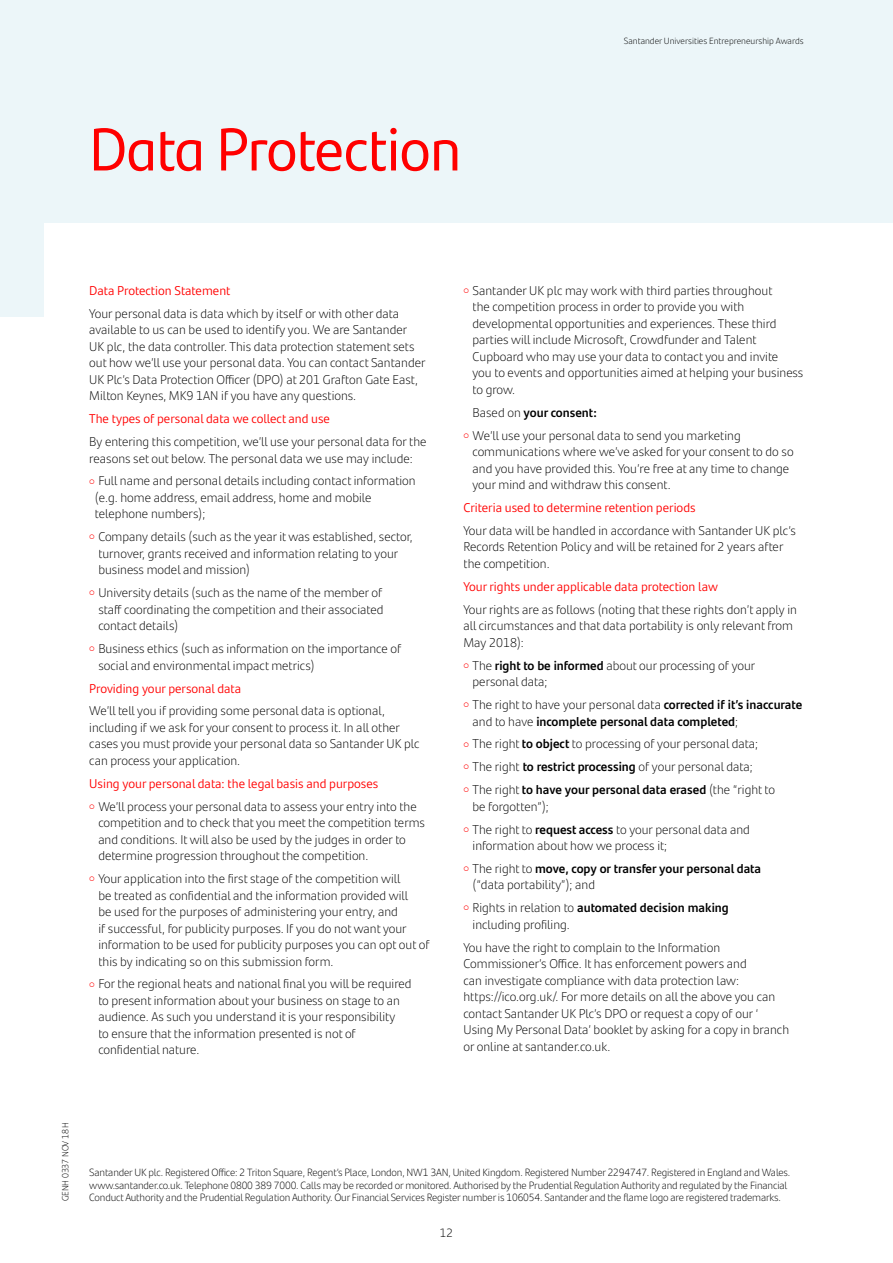
<style>
.page{position:relative;width:893px;height:1263px;background:#fff}
.page>*{position:absolute;margin:0;border:0;box-sizing:border-box;transform-origin:0 0}
.t1{font:60px "Santander Headline";color:#f00}
.t2{font:300 12.75px/16.5px "Santander Text";color:#000}
.t3{font:12.75px "Santander Text";color:#f00}
.t4{font:700 12.75px/16.5px "Santander Text";color:#000}
.t5{font:300 12px "Santander Text";color:#000}
.t6{font:300 10.5px/12.6px "Santander Text";letter-spacing:-.015em;color:#000}
.t7{font:300 9px "Santander Text";color:#000}
.s1{color:#f00}
.s2{font-weight:300}
.s3{font-weight:700}
</style>
<div class="page">
<div style="left:36px;top:0;width:857px;height:223px;background:#ecf6f9"></div>
<div style="left:0;top:0;width:44px;height:316px;background:#ecf6f9"></div>
<h1 class="t1" style="left:89px;top:104px;width:373px">Data Protection</h1>
<p class="t7" style="left:624px;top:34px;width:181px">Santander Universities Entrepreneurship Awards</p>
<p class="t3" style="left:89px;top:281px;width:143px">Data Protection Statement</p>
<p class="t2" style="left:89px;top:304px;width:338px">Your personal data is data which by itself or with other data available to us can be used to identify you. We are Santander<br>UK plc, the data controller. This data protection statement sets out how we’ll use your personal data. You can contact Santander UK Plc’s Data Protection Officer (DPO) at 201 Grafton Gate East, Milton Keynes, MK9 1AN if you have any questions.</p>
<p class="t3" style="left:89px;top:409px;width:242px">The types of personal data we collect and use</p>
<p class="t2" style="left:89px;top:433px;width:339px">By entering this competition, we’ll use your personal data for the reasons set out below. The personal data we use may include:</p>
<p class="t2" style="left:95px;top:472px;width:322px;text-indent:-6px"><span class="s1">○</span> Full name and personal details including contact information (e.g. home address, email address, home and mobile telephone numbers);</p>
<p class="t2" style="left:98px;top:528px;width:316px;text-indent:-9px"><span class="s1">○</span> Company details (such as the year it was established, sector, turnover, grants received and information relating to your business model and mission)</p>
<p class="t2" style="left:98px;top:584px;width:287px;text-align:justify;text-indent:-9px"><span class="s1">○</span> University details (such as the name of the member of staff coordinating the competition and their associated contact details)</p>
<p class="t2" style="left:98px;top:640px;width:304px;text-indent:-9px"><span class="s1">○</span> Business ethics (such as information on the importance of social and environmental impact metrics)</p>
<p class="t3" style="left:89px;top:678px;width:153px">Providing your personal data</p>
<p class="t2" style="left:89px;top:702px;width:332px">We’ll tell you if providing some personal data is optional, including if we ask for your consent to process it. In all other cases you must provide your personal data so Santander UK plc can process your application.</p>
<p class="t3" style="left:89px;top:774px;width:290px">Using your personal data: the legal basis and purposes</p>
<p class="t2" style="left:98px;top:797px;width:328px;text-indent:-9px"><span class="s1">○</span> We’ll process your personal data to assess your entry into the competition and to check that you meet the competition terms and conditions. It will also be used by the judges in order to determine progression throughout the competition.</p>
<p class="t2" style="left:98px;top:870px;width:333px;text-indent:-9px"><span class="s1">○</span> Your application into the first stage of the competition will<br>be treated as confidential and the information provided will<br>be used for the purposes of administering your entry, and<br>if successful, for publicity purposes. If you do not want your information to be used for publicity purposes you can opt out of this by indicating so on this submission form.</p>
<p class="t2" style="left:98px;top:975px;width:315px;text-indent:-9px"><span class="s1">○</span> For the regional heats and national final you will be required to present information about your business on stage to an audience. As such you understand it is your responsibility<br>to ensure that the information presented is not of confidential nature.</p>
<p class="t2" style="left:472px;top:282px;width:332px;text-indent:-9px"><span class="s1">○</span> Santander UK plc may work with third parties throughout<br>the competition process in order to provide you with developmental opportunities and experiences. These third parties will include Microsoft, Crowdfunder and Talent Cupboard who may use your data to contact you and invite<br>you to events and opportunities aimed at helping your business to grow.</p>
<p class="t4" style="left:472px;top:403px;width:126px"><span class="s2">Based on</span> your consent:</p>
<p class="t2" style="left:472px;top:426px;width:323px;text-indent:-9px"><span class="s1">○</span> We’ll use your personal data to send you marketing communications where we’ve asked for your consent to do so and you have provided this. You’re free at any time to change your mind and withdraw this consent.</p>
<p class="t3" style="left:463px;top:498px;width:234px">Criteria used to determine retention periods</p>
<p class="t2" style="left:463px;top:522px;width:334px">Your data will be handled in accordance with Santander UK plc’s<br>Records Retention Policy and will be retained for 2 years after the competition.</p>
<p class="t3" style="left:463px;top:577px;width:256px">Your rights under applicable data protection law</p>
<p class="t2" style="left:463px;top:600px;width:335px">Your rights are as follows (noting that these rights don’t apply in all circumstances and that data portability is only relevant from<br>May 2018):</p>
<p class="t2" style="left:472px;top:656px;width:284px;text-indent:-9px"><span class="s1">○</span> The <span class="s3">right to be informed</span> about our processing of your personal data;</p>
<p class="t4" style="left:472px;top:695px;width:331px;text-indent:-9px"><span class="s1">○</span> <span class="s2">The right to have your personal data</span> corrected if it’s inaccurate <span class="s2">and to have</span> incomplete personal data completed<span class="s2">;</span></p>
<p class="t2" style="left:463px;top:735px;width:296px"><span class="s1">○</span> The right <span class="s3">to object</span> to processing of your personal data;</p>
<p class="t2" style="left:463px;top:758px;width:291px"><span class="s1">○</span> The right <span class="s3">to restrict processing</span> of your personal data;</p>
<p class="t2" style="left:472px;top:781px;width:304px;text-indent:-9px"><span class="s1">○</span> The right <span class="s3">to have your personal data erased</span> (the “right to be forgotten”);</p>
<p class="t2" style="left:472px;top:820px;width:279px;text-indent:-9px"><span class="s1">○</span> The right to <span class="s3">request access</span> to your personal data and information about how we process it;</p>
<p class="t4" style="left:472px;top:859px;width:290px;text-indent:-9px"><span class="s1">○</span> <span class="s2">The right to</span> move, copy or transfer your personal data <span class="s2">(“data portability”); and</span></p>
<p class="t2" style="left:472px;top:899px;width:258px;text-indent:-9px"><span class="s1">○</span> Rights in relation to <span class="s3">automated decision making </span>including profiling.</p>
<p class="t2" style="left:463px;top:938px;width:327px">You have the right to complain to the Information Commissioner’s Office. It has enforcement powers and<br>can investigate compliance with data protection law: https://ico.org.uk/. For more details on all the above you can contact Santander UK Plc’s DPO or request a copy of our ‘ Using My Personal Data’ booklet by asking for a copy in branch or online at santander.co.uk.</p>
<p class="t7" style="left:59px;top:1201px;width:81px;rotate:-90deg">GENH 0337 NOV 18 H</p>
<p class="t6" style="left:89px;top:1166px;width:702px">Santander UK plc. Registered Office: 2 Triton Square, Regent’s Place, London, NW1 3AN, United Kingdom. Registered Number 2294747. Registered in England and Wales. www.santander.co.uk. Telephone 0800 389 7000. Calls may be recorded or monitored. Authorised by the Prudential Regulation Authority and regulated by the Financial</p>
<p class="t6" style="left:89px;top:1191px;width:693px">Conduct Authority and the Prudential Regulation Authority. Our Financial Services Register number is 106054. Santander and the flame logo are registered trademarks.</p>
<p class="t5" style="left:440px;top:1223px;width:15px">12</p>
</div>
